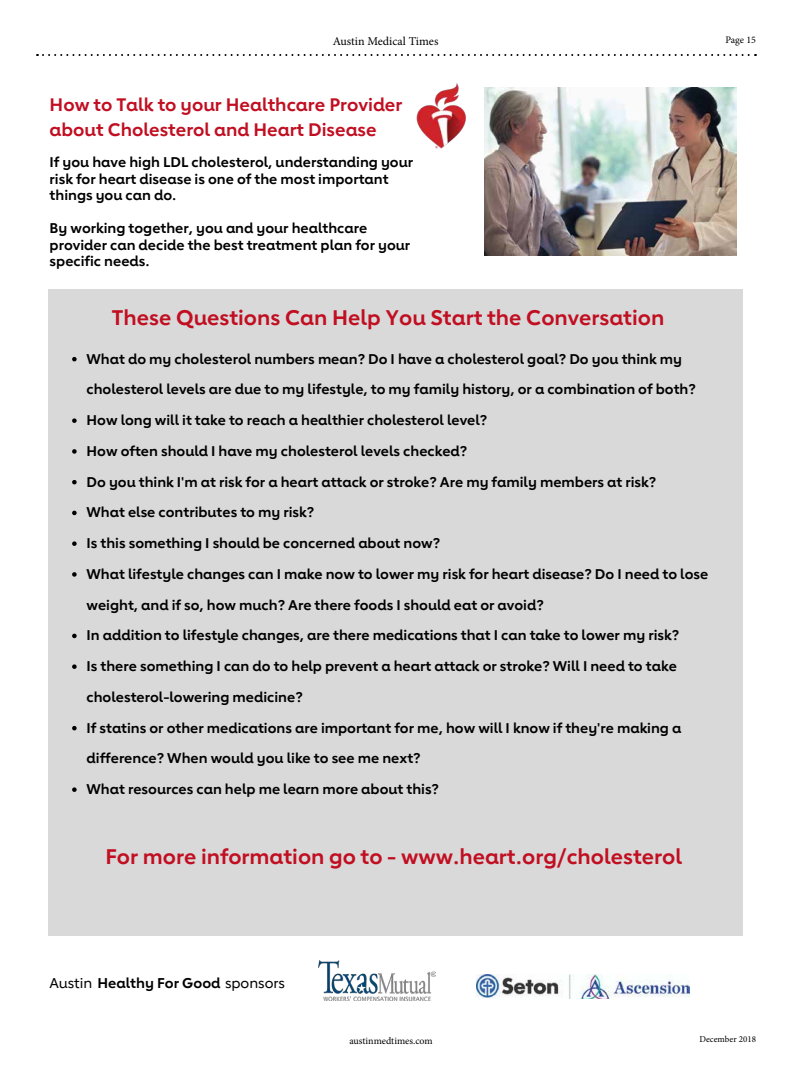
<style>
.page{position:relative;width:792px;height:1080px;background:#fff}
.page>*{position:absolute;margin:0;border:0;box-sizing:border-box;transform-origin:0 0}
.t1{font:700 21px "Lub Dub";color:#c10e21}
.t2{font:700 18px/24.8px "Lub Dub";color:#c10e21}
.t3{font:500 14.1px "Lub Dub";color:#000}
.t4{font:700 14px/30.8px "Lub Dub";color:#000}
.t5{font:12px "Minion Pro";color:#000}
.t6{font:10px "Minion Pro";letter-spacing:-.005em;color:#000}
.t7{font:9px "Minion Pro";color:#000}
.s1{font-weight:700}
</style>
<div class="page">
<svg style="left:37px;top:54px;width:719px;height:2px"></svg>
<img style="left:477px;top:974px;width:212px;height:25px">
<img style="left:318px;top:961px;width:117px;height:40px">
<img style="left:416px;top:83px;width:50px;height:66px">
<div style="left:48px;top:289px;width:695px;height:647px;background:#d9d9d9"></div>
<img style="left:484px;top:88px;width:253px;height:168px">
<svg style="left:72px;top:357px;width:5px;height:4px"></svg>
<svg style="left:72px;top:418px;width:5px;height:5px"></svg>
<svg style="left:72px;top:449px;width:5px;height:5px"></svg>
<svg style="left:72px;top:480px;width:5px;height:4px"></svg>
<svg style="left:72px;top:511px;width:5px;height:4px"></svg>
<svg style="left:72px;top:541px;width:5px;height:5px"></svg>
<svg style="left:72px;top:572px;width:5px;height:5px"></svg>
<svg style="left:72px;top:634px;width:5px;height:4px"></svg>
<svg style="left:72px;top:664px;width:5px;height:5px"></svg>
<svg style="left:72px;top:726px;width:5px;height:4px"></svg>
<svg style="left:72px;top:787px;width:5px;height:5px"></svg>
<p class="t5" style="left:333px;top:33px;width:107px">Austin Medical Times</p>
<p class="t6" style="left:726px;top:33px;width:32px">Page 15</p>
<p class="t2" style="left:50px;top:92px;width:354px">How to Talk to your Healthcare Provider about Cholesterol and Heart Disease</p>
<p class="t4" style="left:50px;top:154px;width:365px;line-height:16.5px">If you have high LDL cholesterol, understanding your risk for heart disease is one of the most important things you can do.</p>
<p class="t4" style="left:50px;top:220px;width:362px;line-height:16.5px">By working together, you and your healthcare provider can decide the best treatment plan for your specific needs.</p>
<h1 class="t1" style="left:112px;top:304px;width:554px">These Questions Can Help You Start the Conversation</h1>
<p class="t4" style="left:87px;top:343px;width:623px">What do my cholesterol numbers mean? Do I have a cholesterol goal? Do you think my cholesterol levels are due to my lifestyle, to my family history, or a combination of both?<br>How long will it take to reach a healthier cholesterol level?<br>How often should I have my cholesterol levels checked?<br>Do you think I'm at risk for a heart attack or stroke? Are my family members at risk?<br>What else contributes to my risk?<br>Is this something I should be concerned about now?<br>What lifestyle changes can I make now to lower my risk for heart disease? Do I need to lose weight, and if so, how much? Are there foods I should eat or avoid?<br>In addition to lifestyle changes, are there medications that I can take to lower my risk?<br>Is there something I can do to help prevent a heart attack or stroke? Will I need to take cholesterol-lowering medicine?<br>If statins or other medications are important for me, how will I know if they're making a difference? When would you like to see me next?<br>What resources can help me learn more about this?</p>
<h1 class="t1" style="left:105px;top:844px;width:578px">For more information go to - www.heart.org/cholesterol</h1>
<p class="t3" style="left:49px;top:974px;width:237px">Austin <span class="s1">Healthy For Good</span> sponsors</p>
<p class="t6" style="left:349px;top:1034px;width:85px">austinmedtimes.com</p>
<p class="t7" style="left:699px;top:1033px;width:58px">December 2018</p>
</div>
